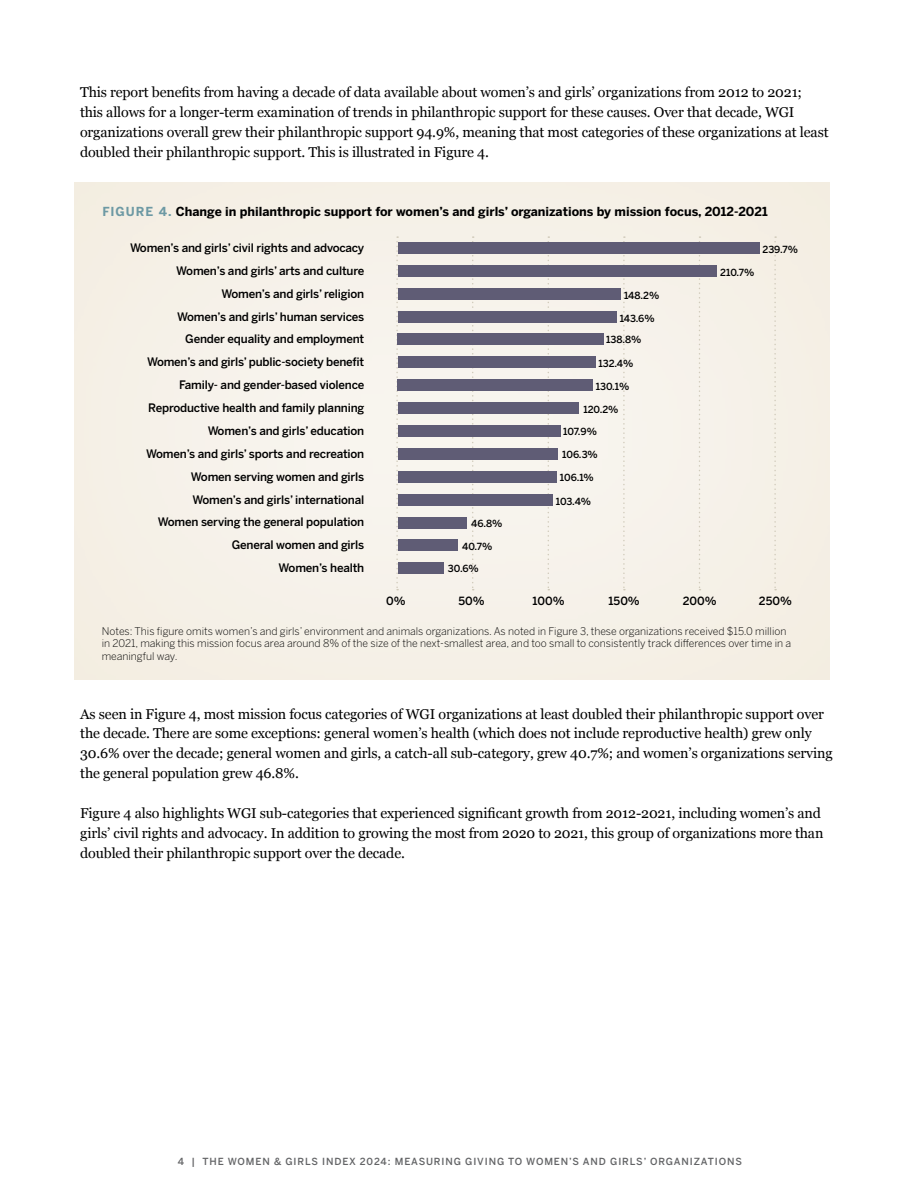
<style>
.page{position:relative;width:918px;height:1188px;background:#fff}
.page>*{position:absolute;margin:0;border:0;box-sizing:border-box;transform-origin:0 0}
.t1{font:14.25px/19.8px "Georgia";letter-spacing:-.01em;color:#000}
.t2{font:700 12.3px "Benton Sans";color:#000}
.t3{font:500 11.7px "Benton Sans";letter-spacing:-.015em;color:#000}
.t4{font:500 11.25px "Benton Sans";color:#000}
.t5{font:300 10.5px/12.6px "Benton Sans";color:#000}
.t6{font:500 9.75px "Benton Sans";letter-spacing:-.005em;color:#000}
.t7{font:500 9.75px "Benton Sans";letter-spacing:.09em;color:#636466}
.s1{color:#6d99a4}
</style>
<div class="page">
<div style="left:61px;top:172px;width:779px;height:509px;background:#f5f1e8"></div>
<svg style="left:396px;top:236px;width:2px;height:354px"></svg>
<svg style="left:472px;top:236px;width:2px;height:354px"></svg>
<svg style="left:548px;top:236px;width:1px;height:354px"></svg>
<svg style="left:623px;top:236px;width:2px;height:354px"></svg>
<svg style="left:699px;top:236px;width:2px;height:354px"></svg>
<svg style="left:774px;top:236px;width:2px;height:354px"></svg>
<div style="left:398px;top:242px;width:362px;height:12px;background:#5f5c75"></div>
<div style="left:398px;top:265px;width:318px;height:12px;background:#5f5c75"></div>
<div style="left:398px;top:288px;width:222px;height:11px;background:#5f5c75"></div>
<div style="left:398px;top:311px;width:218px;height:11px;background:#5f5c75"></div>
<div style="left:398px;top:334px;width:206px;height:11px;background:#5f5c75"></div>
<div style="left:398px;top:357px;width:198px;height:11px;background:#5f5c75"></div>
<div style="left:398px;top:379px;width:195px;height:12px;background:#5f5c75"></div>
<div style="left:398px;top:402px;width:181px;height:12px;background:#5f5c75"></div>
<div style="left:398px;top:425px;width:162px;height:12px;background:#5f5c75"></div>
<div style="left:398px;top:517px;width:69px;height:12px;background:#5f5c75"></div>
<div style="left:398px;top:540px;width:60px;height:11px;background:#5f5c75"></div>
<div style="left:398px;top:562px;width:45px;height:11px;background:#5f5c75"></div>
<div style="left:398px;top:448px;width:159px;height:12px;background:#5f5c75"></div>
<div style="left:398px;top:471px;width:158px;height:11px;background:#5f5c75"></div>
<div style="left:398px;top:494px;width:155px;height:11px;background:#5f5c75"></div>
<p class="t1" style="left:80px;top:82px;width:750px">This report benefits from having a decade of data available about women’s and girls’ organizations from 2012 to 2021; this allows for a longer-term examination of trends in philanthropic support for these causes. Over that decade, WGI organizations overall grew their philanthropic support 94.9%, meaning that most categories of these organizations at least doubled their philanthropic support. This is illustrated in Figure 4.</p>
<p class="t2" style="left:102px;top:204px;width:667px"><span class="s1">FIGURE 4.</span> Change in philanthropic support for women’s and girls’ organizations by mission focus, 2012-2021</p>
<p class="t3" style="left:130px;top:241px;width:236px">Women’s and girls’ civil rights and advocacy</p>
<p class="t3" style="left:176px;top:263px;width:190px">Women’s and girls’ arts and culture</p>
<p class="t3" style="left:221px;top:286px;width:144px">Women’s and girls’ religion</p>
<p class="t3" style="left:177px;top:309px;width:189px">Women’s and girls’ human services</p>
<p class="t3" style="left:185px;top:332px;width:181px">Gender equality and employment</p>
<p class="t3" style="left:147px;top:355px;width:219px">Women’s and girls’ public-society benefit</p>
<p class="t3" style="left:179px;top:378px;width:187px">Family- and gender-based violence</p>
<p class="t3" style="left:148px;top:401px;width:218px">Reproductive health and family planning</p>
<p class="t3" style="left:208px;top:424px;width:158px">Women’s and girls’ education</p>
<p class="t3" style="left:146px;top:446px;width:220px">Women’s and girls’ sports and recreation</p>
<p class="t3" style="left:191px;top:469px;width:175px">Women serving women and girls</p>
<p class="t3" style="left:192px;top:492px;width:173px">Women’s and girls’ international</p>
<p class="t3" style="left:158px;top:515px;width:208px">Women serving the general population</p>
<p class="t3" style="left:232px;top:538px;width:134px">General women and girls</p>
<p class="t3" style="left:279px;top:561px;width:87px">Women’s health</p>
<p class="t6" style="left:471px;top:518px;width:33px">46.8%</p>
<p class="t6" style="left:462px;top:540px;width:32px">40.7%</p>
<p class="t6" style="left:448px;top:563px;width:32px">30.6%</p>
<p class="t6" style="left:624px;top:289px;width:37px">148.2%</p>
<p class="t6" style="left:620px;top:312px;width:36px">143.6%</p>
<p class="t6" style="left:606px;top:334px;width:37px">138.8%</p>
<p class="t6" style="left:598px;top:358px;width:37px">132.4%</p>
<p class="t6" style="left:596px;top:380px;width:35px">130.1%</p>
<p class="t6" style="left:583px;top:403px;width:37px">120.2%</p>
<p class="t6" style="left:563px;top:426px;width:35px">107.9%</p>
<p class="t6" style="left:562px;top:448px;width:37px">106.3%</p>
<p class="t6" style="left:560px;top:471px;width:35px">106.1%</p>
<p class="t6" style="left:556px;top:495px;width:37px">103.4%</p>
<p class="t6" style="left:720px;top:266px;width:36px">210.7%</p>
<p class="t6" style="left:763px;top:243px;width:37px">239.7%</p>
<p class="t4" style="left:386px;top:594px;width:21px">0%</p>
<p class="t4" style="left:459px;top:594px;width:28px">50%</p>
<p class="t4" style="left:533px;top:594px;width:34px">100%</p>
<p class="t4" style="left:609px;top:594px;width:33px">150%</p>
<p class="t4" style="left:683px;top:594px;width:35px">200%</p>
<p class="t4" style="left:759px;top:594px;width:34px">250%</p>
<p class="t5" style="left:102px;top:625px;width:691px">Notes: This figure omits women’s and girls’ environment and animals organizations. As noted in Figure 3, these organizations received $15.0 million in 2021, making this mission focus area around 8% of the size of the next-smallest area, and too small to consistently track differences over time in a meaningful way.</p>
<p class="t1" style="left:80px;top:703px;width:754px">As seen in Figure 4, most mission focus categories of WGI organizations at least doubled their philanthropic support over the decade. There are some exceptions: general women’s health (which does not include reproductive health) grew only 30.6% over the decade; general women and girls, a catch-all sub-category, grew 40.7%; and women’s organizations serving the general population grew 46.8%.</p>
<p class="t1" style="left:80px;top:803px;width:745px">Figure 4 also highlights WGI sub-categories that experienced significant growth from 2012-2021, including women’s and girls’ civil rights and advocacy. In addition to growing the most from 2020 to 2021, this group of organizations more than doubled their philanthropic support over the decade.</p>
<p class="t7" style="left:178px;top:1156px;width:566px">4 | THE WOMEN &amp; GIRLS INDEX 2024: MEASURING GIVING TO WOMEN’S AND GIRLS’ ORGANIZATIONS</p>
</div>
